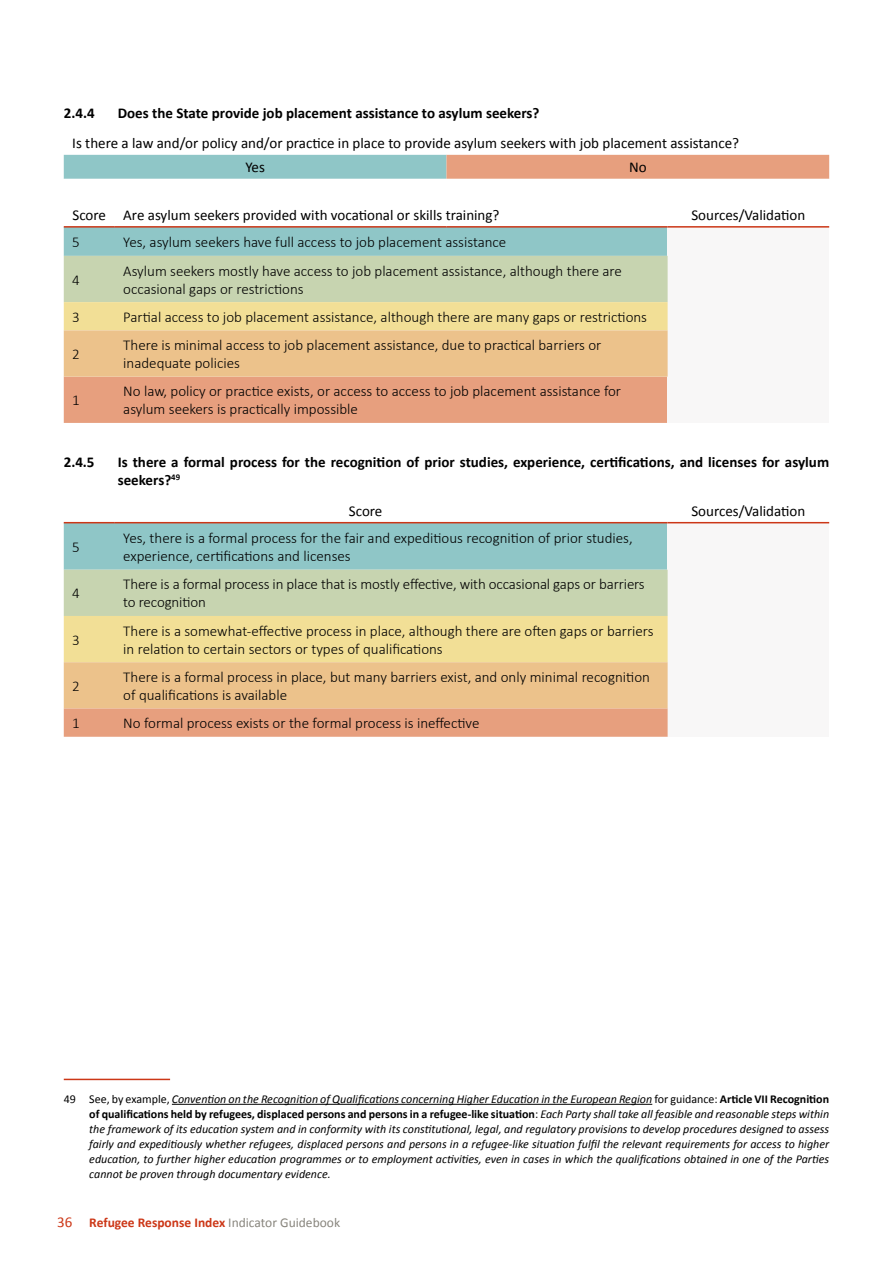
<style>
.page{position:relative;width:893px;height:1263px;background:#fff}
.page>*{position:absolute;margin:0;border:0;box-sizing:border-box;transform-origin:0 0}
.t1{font:300 15px/18px "Calibri";color:#000}
.t2{font:15px/24px "Calibri";color:#000}
.t3{font:700 15px/18px "Calibri";color:#000}
.t4{font:700 13.5px "Calibri";color:#cc3717}
.t5{font:italic 12px/15px "Calibri";color:#000;text-align:justify}
.s1{font-style:normal}
.s2{font-weight:700;font-style:normal}
.s3{font-weight:400;font-size:15px}
.s4{font-weight:400;color:#88857d}
</style>
<div class="page">
<svg style="left:64px;top:155px;width:765px;height:268px"></svg>
<svg style="left:64px;top:179px;width:765px;height:24px"></svg>
<div style="left:668px;top:227px;width:161px;height:196px;background:#f8f7f7"></div>
<svg style="left:64px;top:256px;width:604px;height:121px;background:#dfcf9c"></svg>
<hr style="left:64px;top:226px;width:51px;height:2px;background:#cc3717">
<hr style="left:115px;top:226px;width:331px;height:2px;background:#cc3717">
<hr style="left:446px;top:226px;width:222px;height:2px;background:#cc3717">
<hr style="left:668px;top:226px;width:161px;height:2px;background:#cc3717">
<div style="left:668px;top:523px;width:161px;height:214px;background:#f8f7f7"></div>
<svg style="left:64px;top:523px;width:604px;height:214px;background:#d0c8a0"></svg>
<hr style="left:64px;top:522px;width:51px;height:1px;background:#cc3717">
<hr style="left:115px;top:522px;width:553px;height:1px;background:#cc3717">
<hr style="left:668px;top:522px;width:161px;height:1px;background:#cc3717">
<hr style="left:64px;top:1079px;width:106px;height:1px;background:#cc3717">
<hr style="left:172px;top:1104px;width:480px;height:1px;background:#000">
<p class="t3" style="left:64px;top:103px;width:32px">2.4.4</p>
<p class="t3" style="left:118px;top:103px;width:423px">Does the State provide job placement assistance to asylum seekers?</p>
<p class="t2" style="left:245px;top:131px;width:495px;text-indent:-173px">Is there a law and/or policy and/or practice in place to provide asylum seekers with job placement assistance?<br>Yes</p>
<p class="t2" style="left:629px;top:155px;width:19px">No</p>
<p class="t2" style="left:73px;top:203px;width:428px">Score Are asylum seekers provided with vocational or skills training?</p>
<p class="t2" style="left:691px;top:203px;width:115px">Sources/Validation</p>
<p class="t1" style="left:72px;top:233px;width:9px">5</p>
<p class="t1" style="left:123px;top:233px;width:385px">Yes, asylum seekers have full access to job placement assistance</p>
<p class="t1" style="left:72px;top:270px;width:9px">4</p>
<p class="t1" style="left:123px;top:261px;width:500px">Asylum seekers mostly have access to job placement assistance, although there are occasional gaps or restrictions</p>
<p class="t1" style="left:72px;top:308px;width:9px">3</p>
<p class="t1" style="left:123px;top:308px;width:525px">Partial access to job placement assistance, although there are many gaps or restrictions</p>
<p class="t1" style="left:72px;top:345px;width:9px">2</p>
<p class="t1" style="left:123px;top:336px;width:480px">There is minimal access to job placement assistance, due to practical barriers or inadequate policies</p>
<p class="t1" style="left:72px;top:391px;width:9px">1</p>
<p class="t1" style="left:123px;top:382px;width:499px">No law, policy or practice exists, or access to access to job placement assistance for asylum seekers is practically impossible</p>
<p class="t3" style="left:64px;top:453px;width:32px">2.4.5</p>
<p class="t3" style="left:118px;top:453px;width:713px">Is there a formal process for the recognition of prior studies, experience, certifications, and licenses for asylum seekers?<sup>49</sup></p>
<p class="t2" style="left:349px;top:499px;width:35px">Score</p>
<p class="t2" style="left:691px;top:499px;width:115px">Sources/Validation</p>
<p class="t1" style="left:72px;top:538px;width:9px">5</p>
<p class="t1" style="left:123px;top:529px;width:511px">Yes, there is a formal process for the fair and expeditious recognition of prior studies, experience, certifications and licenses</p>
<p class="t1" style="left:72px;top:584px;width:9px">4</p>
<p class="t1" style="left:123px;top:575px;width:523px">There is a formal process in place that is mostly effective, with occasional gaps or barriers to recognition</p>
<p class="t1" style="left:72px;top:631px;width:9px">3</p>
<p class="t1" style="left:123px;top:622px;width:532px">There is a somewhat-effective process in place, although there are often gaps or barriers in relation to certain sectors or types of qualifications</p>
<p class="t1" style="left:72px;top:677px;width:9px">2</p>
<p class="t1" style="left:123px;top:668px;width:528px">There is a formal process in place, but many barriers exist, and only minimal recognition of qualifications is available</p>
<p class="t1" style="left:72px;top:714px;width:9px">1</p>
<p class="t1" style="left:123px;top:714px;width:358px">No formal process exists or the formal process is ineffective</p>
<p class="t5" style="left:89px;top:1091px;width:741px;text-indent:-25px"><span class="s1">49 See, by example,</span> Convention on the Recognition of Qualifications concerning Higher Education in the European Region <span class="s1">for guidance:</span> <span class="s2">Article VII Recognition of qualifications held by refugees, displaced persons and persons in a refugee-like situation</span><span class="s1">:</span> Each Party shall take all feasible and reasonable steps within the framework of its education system and in conformity with its constitutional, legal, and regulatory provisions to develop procedures designed to assess fairly and expeditiously whether refugees, displaced persons and persons in a refugee-like situation fulfil the relevant requirements for access to higher education, to further higher education programmes or to employment activities, even in cases in which the qualifications obtained in one of the Parties cannot be proven through documentary evidence.</p>
<p class="t4" style="left:57px;top:1214px;width:285px"><span class="s3">36</span> Refugee Response Index <span class="s4">Indicator Guidebook</span></p>
</div>
